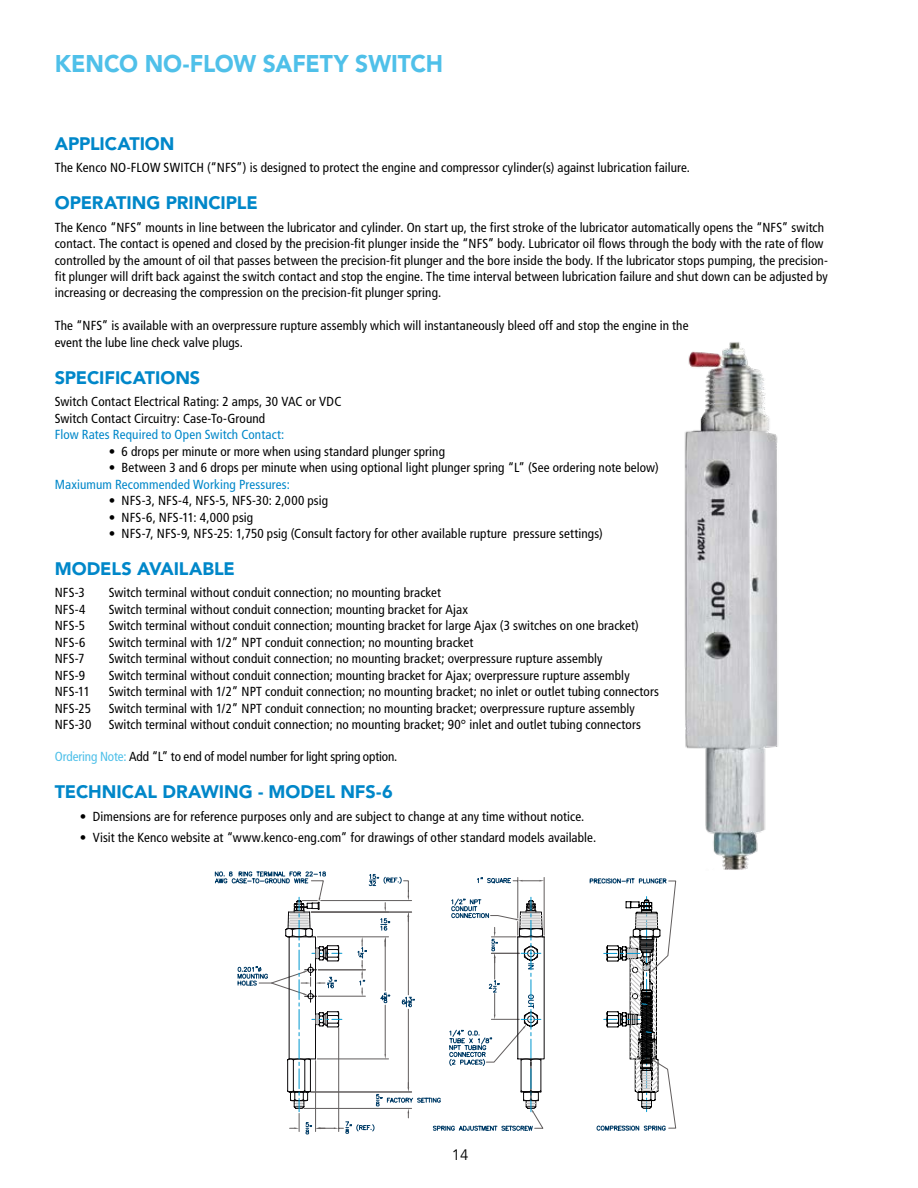
<style>
.page{position:relative;width:918px;height:1188px;background:#fff}
.page>*{position:absolute;margin:0;border:0;box-sizing:border-box;transform-origin:0 0}
.t1{font:900 24px "Avenir LT Std";letter-spacing:-.005em;color:#4fc0e9;scale:.95 1}
.t2{font:900 18px "Avenir LT Std";letter-spacing:-.005em;color:#0087c9}
.t3{font:15px "Avenir LT Std";color:#000}
.t4{font:condensed 13.2px/16.5px "Frutiger LT Std";letter-spacing:.01em;color:#000}
.t5{font:condensed 13.2px "Frutiger LT Std";letter-spacing:.01em;color:#0087c9}
.t6{font:condensed 13.2px "Frutiger LT Std";letter-spacing:-.01em;color:#000}
.s1{color:#4fc0e9}
</style>
<div class="page">
<svg style="left:214px;top:871px;width:112px;height:13px"></svg>
<svg style="left:237px;top:873px;width:308px;height:262px"></svg>
<svg style="left:590px;top:878px;width:86px;height:253px"></svg>
<img style="left:629px;top:342px;width:149px;height:540px">
<h1 class="t1" style="left:55px;top:49px;width:410px">KENCO NO-FLOW SAFETY SWITCH</h1>
<h2 class="t2" style="left:55px;top:133px;width:121px">APPLICATION</h2>
<p class="t4" style="left:55px;top:160px;width:637px">The Kenco NO-FLOW SWITCH (“NFS”) is designed to protect the engine and compressor cylinder(s) against lubrication failure.</p>
<h2 class="t2" style="left:55px;top:192px;width:204px">OPERATING PRINCIPLE</h2>
<p class="t4" style="left:55px;top:219px;width:775px">The Kenco “NFS” mounts in line between the lubricator and cylinder. On start up, the first stroke of the lubricator automatically opens the “NFS” switch contact. The contact is opened and closed by the precision-fit plunger inside the “NFS” body. Lubricator oil flows through the body with the rate of flow controlled by the amount of oil that passes between the precision-fit plunger and the bore inside the body. If the lubricator stops pumping, the precision&shy;fit plunger will drift back against the switch contact and stop the engine. The time interval between lubrication failure and shut down can be adjusted by increasing or decreasing the compression on the precision-fit plunger spring.</p>
<p class="t4" style="left:55px;top:318px;width:635px">The “NFS” is available with an overpressure rupture assembly which will instantaneously bleed off and stop the engine in the event the lube line check valve plugs.</p>
<h2 class="t2" style="left:55px;top:366px;width:147px">SPECIFICATIONS</h2>
<p class="t4" style="left:55px;top:393px;width:288px">Switch Contact Electrical Rating: 2 amps, 30 VAC or VDC<br>Switch Contact Circuitry: Case-To-Ground</p>
<p class="t5" style="left:55px;top:427px;width:231px">Flow Rates Required to Open Switch Contact:</p>
<p class="t4" style="left:109px;top:443px;width:338px">• 6 drops per minute or more when using standard plunger spring</p>
<p class="t4" style="left:109px;top:459px;width:552px">• Between 3 and 6 drops per minute when using optional light plunger spring “L” (See ordering note below)</p>
<p class="t5" style="left:55px;top:476px;width:237px">Maxiumum Recommended Working Pressures:</p>
<p class="t4" style="left:109px;top:492px;width:221px">• NFS-3, NFS-4, NFS-5, NFS-30: 2,000 psig</p>
<p class="t4" style="left:109px;top:509px;width:146px">• NFS-6, NFS-11: 4,000 psig</p>
<p class="t4" style="left:109px;top:525px;width:495px">• NFS-7, NFS-9, NFS-25: 1,750 psig (Consult factory for other available rupture pressure settings)</p>
<h2 class="t2" style="left:55px;top:558px;width:182px">MODELS AVAILABLE</h2>
<p class="t4" style="left:55px;top:584px;width:32px">NFS-3</p>
<p class="t4" style="left:109px;top:584px;width:334px">Switch terminal without conduit connection; no mounting bracket</p>
<p class="t4" style="left:55px;top:601px;width:32px">NFS-4</p>
<p class="t4" style="left:109px;top:601px;width:361px">Switch terminal without conduit connection; mounting bracket for Ajax</p>
<p class="t4" style="left:55px;top:617px;width:32px">NFS-5</p>
<p class="t4" style="left:109px;top:617px;width:532px">Switch terminal without conduit connection; mounting bracket for large Ajax (3 switches on one bracket)</p>
<p class="t4" style="left:55px;top:634px;width:32px">NFS-6</p>
<p class="t4" style="left:109px;top:634px;width:366px">Switch terminal with 1/2” NPT conduit connection; no mounting bracket</p>
<p class="t4" style="left:55px;top:650px;width:31px">NFS-7</p>
<p class="t4" style="left:109px;top:650px;width:495px">Switch terminal without conduit connection; no mounting bracket; overpressure rupture assembly</p>
<p class="t4" style="left:55px;top:667px;width:32px">NFS-9</p>
<p class="t4" style="left:109px;top:667px;width:522px">Switch terminal without conduit connection; mounting bracket for Ajax; overpressure rupture assembly</p>
<p class="t4" style="left:55px;top:683px;width:37px">NFS-11</p>
<p class="t4" style="left:109px;top:683px;width:552px">Switch terminal with 1/2” NPT conduit connection; no mounting bracket; no inlet or outlet tubing connectors</p>
<p class="t4" style="left:55px;top:700px;width:38px">NFS-25</p>
<p class="t4" style="left:109px;top:700px;width:528px">Switch terminal with 1/2” NPT conduit connection; no mounting bracket; overpressure rupture assembly</p>
<p class="t4" style="left:55px;top:716px;width:38px">NFS-30</p>
<p class="t4" style="left:109px;top:716px;width:534px">Switch terminal without conduit connection; no mounting bracket; 90° inlet and outlet tubing connectors</p>
<p class="t6" style="left:55px;top:749px;width:344px"><span class="s1">Ordering Note:</span> Add “L” to end of model number for light spring option.</p>
<h2 class="t2" style="left:55px;top:781px;width:340px">TECHNICAL DRAWING - MODEL NFS-6</h2>
<p class="t4" style="left:80px;top:808px;width:506px">• Dimensions are for reference purposes only and are subject to change at any time without notice.</p>
<p class="t4" style="left:80px;top:829px;width:518px">• Visit the Kenco website at “www.kenco-eng.com” for drawings of other standard models available.</p>
<p class="t3" style="left:452px;top:1146px;width:18px">14</p>
</div>
